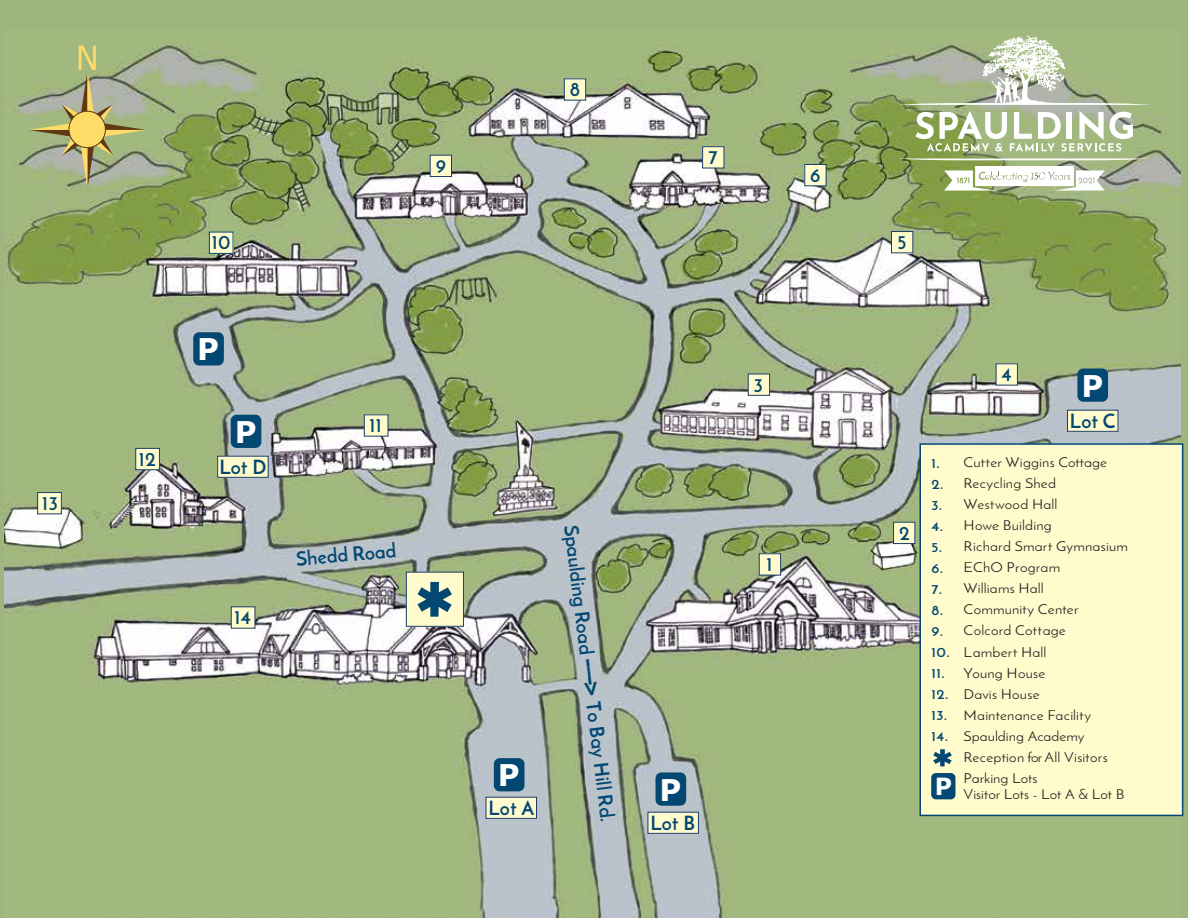
<style>
.page{position:relative;width:1188px;height:918px;background:#9fb57e}
.page>*{position:absolute;margin:0;border:0;box-sizing:border-box;transform-origin:0 0}
.t1{font:700 121.5px "Josefin Sans";color:#034873}
.t2{font:700 60px "Josefin Sans";color:#034873;scale:1.1 1}
.t3{font:33.3px "Verdana";color:#ffdc67;scale:.93 1}
.t4{font:700 29.85px "Verdana";color:#fff}
.t5{font:700 23.55px "Verdana";color:#fff}
.t6{font:700 19.5px "Josefin Sans";letter-spacing:.015em;color:#034873}
.t7{font:13.65px/21px "Josefin Sans";letter-spacing:.01em;color:#231f20;scale:1.1 1}
.t8{font:700 13.65px/21px "Josefin Sans";letter-spacing:.02em;color:#034873;scale:1.1 1}
.s1{font-family:"Verdana";font-size:19.65px}
</style>
<div class="page">
<img style="left:5px;top:35px;width:1175px;height:883px">
<svg style="left:28px;top:71px;width:119px;height:118px"></svg>
<div style="left:69px;top:111px;width:36px;height:37px;background:#ffdc67;border-radius:50%"></div>
<div style="left:69px;top:111px;width:37px;height:37px;border:1px solid #603913;border-radius:50%"></div>
<div style="left:759px;top:554px;width:22px;height:21px;background:#fffbcc"></div>
<div style="left:759px;top:553px;width:22px;height:23px;border:1px solid #1b3d6d"></div>
<div style="left:894px;top:522px;width:21px;height:22px;background:#fffbcc"></div>
<div style="left:893px;top:522px;width:22px;height:22px;border:1px solid #1b3d6d"></div>
<div style="left:748px;top:374px;width:22px;height:21px;background:#fffbcc"></div>
<div style="left:748px;top:374px;width:22px;height:22px;border:1px solid #1b3d6d"></div>
<div style="left:996px;top:364px;width:21px;height:21px;background:#fffbcc"></div>
<div style="left:892px;top:232px;width:21px;height:21px;background:#fffbcc"></div>
<div style="left:891px;top:231px;width:22px;height:22px;border:1px solid #1b3d6d"></div>
<div style="left:805px;top:164px;width:21px;height:22px;background:#fffbcc"></div>
<div style="left:804px;top:164px;width:22px;height:22px;border:1px solid #1b3d6d"></div>
<div style="left:703px;top:147px;width:21px;height:21px;background:#fffbcc"></div>
<div style="left:702px;top:146px;width:22px;height:22px;border:1px solid #1b3d6d"></div>
<div style="left:564px;top:79px;width:22px;height:21px;background:#fffbcc"></div>
<div style="left:564px;top:78px;width:22px;height:23px;border:1px solid #1b3d6d"></div>
<div style="left:430px;top:155px;width:22px;height:22px;background:#fffbcc"></div>
<div style="left:430px;top:155px;width:22px;height:22px;border:1px solid #1b3d6d"></div>
<div style="left:364px;top:415px;width:24px;height:21px;background:#fffbcc"></div>
<div style="left:364px;top:414px;width:24px;height:23px;border:1px solid #1b3d6d"></div>
<div style="left:136px;top:448px;width:24px;height:22px;background:#fffbcc"></div>
<div style="left:135px;top:448px;width:25px;height:22px;border:1px solid #1b3d6d"></div>
<div style="left:38px;top:493px;width:23px;height:21px;background:#fffbcc"></div>
<div style="left:37px;top:492px;width:25px;height:22px;border:1px solid #1b3d6d"></div>
<div style="left:231px;top:607px;width:24px;height:21px;background:#fffbcc"></div>
<div style="left:231px;top:606px;width:24px;height:23px;border:1px solid #1b3d6d"></div>
<div style="left:406px;top:572px;width:57px;height:54px;background:#fffbcc"></div>
<div style="left:406px;top:572px;width:58px;height:55px;border:1px solid #1b3d6d"></div>
<div style="left:486px;top:797px;width:51px;height:21px;background:#fffbcc"></div>
<div style="left:486px;top:797px;width:51px;height:22px;border:1px solid #1b3d6d"></div>
<div style="left:648px;top:812px;width:50px;height:21px;background:#fffbcc"></div>
<div style="left:648px;top:812px;width:51px;height:22px;border:1px solid #1b3d6d"></div>
<div style="left:1067px;top:410px;width:51px;height:21px;background:#fffbcc"></div>
<div style="left:1067px;top:410px;width:51px;height:22px;border:1px solid #1b3d6d"></div>
<div style="left:210px;top:232px;width:23px;height:21px;background:#fffbcc"></div>
<div style="left:209px;top:232px;width:24px;height:22px;border:1px solid #034873"></div>
<div style="left:919px;top:443px;width:264px;height:373px;background:#fffbcc;border:2px solid #034873"></div>
<div style="left:218px;top:456px;width:50px;height:21px;background:#fffbcc"></div>
<div style="left:217px;top:456px;width:52px;height:22px;border:1px solid #1b3d6d"></div>
<div style="left:656px;top:772px;width:30px;height:34px;background:#034873;border-radius:6px"></div>
<div style="left:1077px;top:369px;width:31px;height:33px;background:#034873;border-radius:6px"></div>
<div style="left:193px;top:332px;width:31px;height:33px;background:#034873;border-radius:6px"></div>
<div style="left:231px;top:415px;width:30px;height:33px;background:#034873;border-radius:6px"></div>
<div style="left:931px;top:773px;width:24px;height:26px;background:#034873;border-radius:5px"></div>
<div style="left:494px;top:758px;width:31px;height:33px;background:#034873;border-radius:6px"></div>
<svg style="left:915px;top:111px;width:218px;height:41px"></svg>
<svg style="left:898px;top:36px;width:252px;height:69px"></svg>
<svg style="left:898px;top:159px;width:252px;height:1px"></svg>
<svg style="left:944px;top:166px;width:161px;height:25px;background:#dee4d3"></svg>
<h3 class="t3" style="left:76px;top:36px;width:26px">N</h3>
<h3 class="t6" style="left:42px;top:491px;width:17px">13</h3>
<h3 class="t6" style="left:139px;top:447px;width:19px">12</h3>
<h3 class="t6" style="left:212px;top:230px;width:20px">10</h3>
<h3 class="t4" style="left:197px;top:330px;width:23px">P</h3>
<h3 class="t4" style="left:235px;top:413px;width:23px">P</h3>
<h3 class="t6" style="left:436px;top:154px;width:12px">9</h3>
<h3 class="t6" style="left:369px;top:413px;width:14px">11</h3>
<h3 class="t6" style="left:570px;top:77px;width:12px">8</h3>
<h3 class="t6" style="left:709px;top:145px;width:10px">7</h3>
<h3 class="t6" style="left:810px;top:163px;width:12px">6</h3>
<h3 class="t6" style="left:754px;top:372px;width:11px">3</h3>
<h3 class="t6" style="left:898px;top:229px;width:10px">5</h3>
<h3 class="t6" style="left:1002px;top:362px;width:12px">4</h3>
<h3 class="t4" style="left:1081px;top:366px;width:23px">P</h3>
<h3 class="t6" style="left:1070px;top:409px;width:47px">Lot C</h3>
<h3 class="t6" style="left:219px;top:455px;width:49px">Lot D</h3>
<p class="t7" style="left:964px;top:452px;width:151px">Cutter Wiggins Cottage<br>Recycling Shed<br>Westwood Hall<br>Howe Building<br>Richard Smart Gymnasium<br>EChO Program<br>Williams Hall<br>Community Center<br>Colcord Cottage<br>Lambert Hall<br>Young House<br>Davis House<br>Maintenance Facility<br>Spaulding Academy<br>Reception for All Visitors<br>Parking Lots</p>
<p class="t7" style="left:964px;top:784px;width:148px">Visitor Lots - Lot A &amp; Lot B</p>
<p class="t8" style="left:932px;top:452px;width:18px">1.<br>2.<br>3.<br>4.<br>5.<br>6.<br>7.<br>8.<br>9.<br>10.<br>11.<br>12.<br>13.<br>14.</p>
<h3 class="t6" style="left:583px;top:523px;width:301px;rotate:83deg">Spaulding Road <span class="s1">-–-&gt;</span> To Bay Hill Rd.</h3>
<h3 class="t6" style="left:899px;top:521px;width:12px">2</h3>
<h3 class="t6" style="left:295px;top:548px;width:102px;rotate:-6deg">Shedd Road</h3>
<h3 class="t6" style="left:766px;top:552px;width:8px">1</h3>
<h1 class="t1" style="left:412px;top:550px;width:47px">*</h1>
<h3 class="t6" style="left:234px;top:605px;width:18px">14</h3>
<h2 class="t2" style="left:930px;top:734px;width:24px">*</h2>
<h3 class="t4" style="left:498px;top:756px;width:23px">P</h3>
<h3 class="t5" style="left:935px;top:771px;width:19px">P</h3>
<h3 class="t4" style="left:660px;top:770px;width:23px">P</h3>
<h3 class="t6" style="left:488px;top:796px;width:47px">Lot A</h3>
<h3 class="t6" style="left:650px;top:811px;width:46px">Lot B</h3>
</div>
